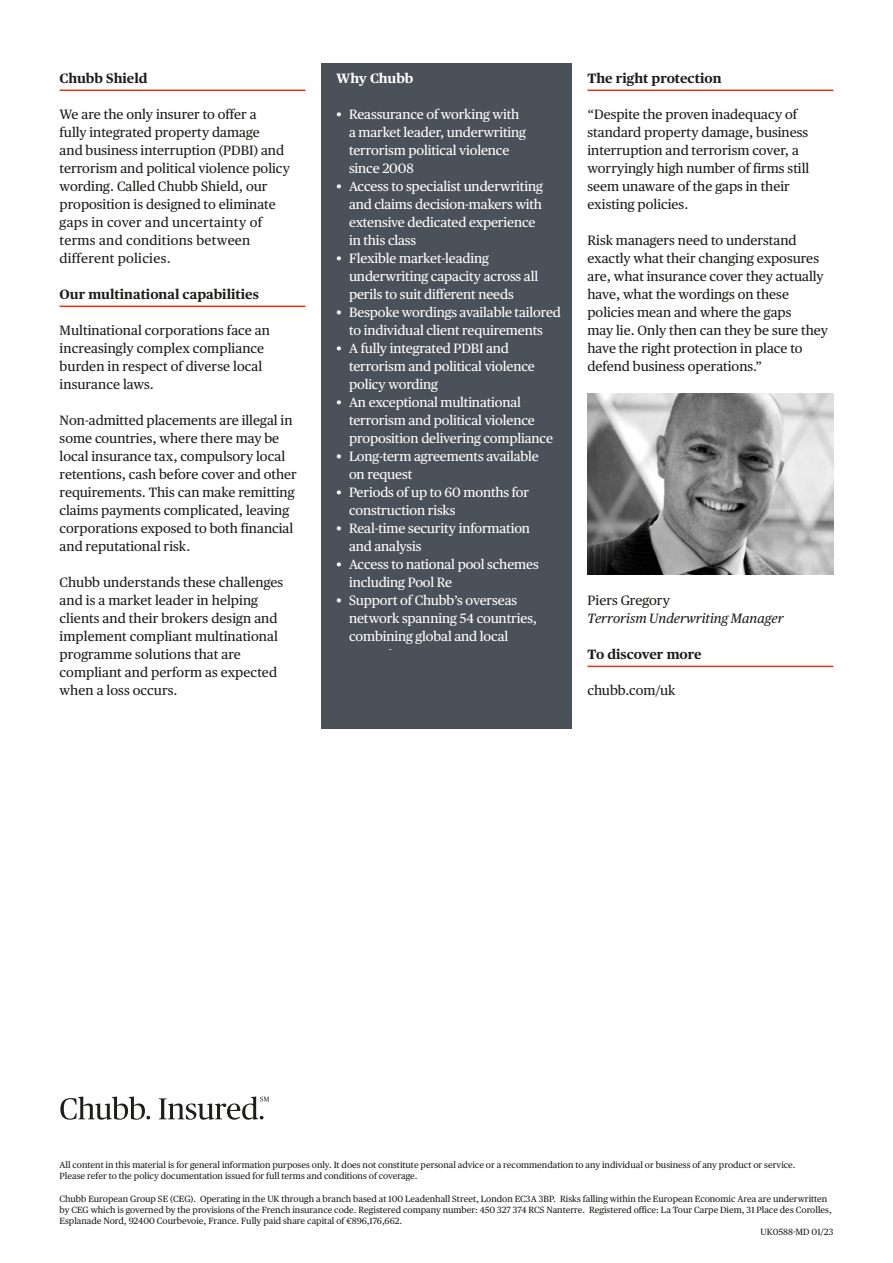
<style>
.page{position:relative;width:893px;height:1263px;background:#fff}
.page>*{position:absolute;margin:0;border:0;box-sizing:border-box;transform-origin:0 0}
.t1{font:13.5px/18px "Chubb Publico Text";color:#1d1d1b}
.t2{font:13.5px/18px "Chubb Publico Text";letter-spacing:-.01em;color:#fff}
.t3{font:700 13.5px "Chubb Publico Text";color:#1d1d1b}
.t4{font:italic 13.5px/18px "Chubb Publico Text";color:#1d1d1b}
.t5{font:700 13.5px "Chubb Publico Text";color:#fff}
.t6{font:9px/11.2px "Chubb Publico Text";color:#1d1d1b}
.s1{font-style:normal}
</style>
<div class="page">
<div style="left:321px;top:578px;width:251px;height:97px;background:#4b5159"></div>
<hr style="left:587px;top:666px;width:246px;height:1px;background:#e63312">
<hr style="left:587px;top:90px;width:246px;height:1px;background:#e63312">
<hr style="left:60px;top:306px;width:246px;height:1px;background:#e63312">
<hr style="left:60px;top:90px;width:246px;height:1px;background:#e63312">
<div style="left:321px;top:63px;width:251px;height:36px;background:#4b5159"></div>
<div style="left:321px;top:92px;width:251px;height:97px;background:#4b5159"></div>
<div style="left:321px;top:164px;width:251px;height:97px;background:#4b5159"></div>
<div style="left:321px;top:236px;width:251px;height:79px;background:#4b5159"></div>
<div style="left:321px;top:290px;width:251px;height:61px;background:#4b5159"></div>
<div style="left:321px;top:326px;width:251px;height:79px;background:#4b5159"></div>
<div style="left:321px;top:380px;width:251px;height:79px;background:#4b5159"></div>
<div style="left:321px;top:434px;width:251px;height:61px;background:#4b5159"></div>
<div style="left:321px;top:470px;width:251px;height:61px;background:#4b5159"></div>
<div style="left:321px;top:506px;width:251px;height:61px;background:#4b5159"></div>
<div style="left:321px;top:542px;width:251px;height:61px;background:#4b5159"></div>
<div style="left:321px;top:650px;width:251px;height:79px;background:#4b5159"></div>
<img style="left:587px;top:393px;width:246px;height:181px">
<svg style="left:60px;top:1096px;width:90px;height:24px"></svg>
<svg style="left:159px;top:1096px;width:110px;height:24px"></svg>
<h2 class="t3" style="left:60px;top:68px;width:90px">Chubb Shield</h2>
<p class="t1" style="left:60px;top:104px;width:232px">We are the only insurer to offer a<br>fully integrated property damage<br>and business interruption (PDBI) and terrorism and political violence policy wording. Called Chubb Shield, our proposition is designed to eliminate gaps in cover and uncertainty of terms and conditions between different policies.</p>
<h2 class="t3" style="left:60px;top:284px;width:201px">Our multinational capabilities</h2>
<p class="t1" style="left:60px;top:320px;width:212px">Multinational corporations face an increasingly complex compliance burden in respect of diverse local insurance laws.</p>
<p class="t1" style="left:60px;top:410px;width:239px">Non-admitted placements are illegal in some countries, where there may be local insurance tax, compulsory local retentions, cash before cover and other requirements. This can make remitting claims payments complicated, leaving corporations exposed to both financial and reputational risk.</p>
<p class="t1" style="left:60px;top:572px;width:225px">Chubb understands these challenges and is a market leader in helping clients and their brokers design and implement compliant multinational programme solutions that are compliant and perform as expected when a loss occurs.</p>
<p class="t5" style="left:336px;top:68px;width:79px">Why Chubb</p>
<p class="t2" style="left:349px;top:104px;width:179px;text-indent:-13px">• Reassurance of working with a market leader, underwriting terrorism political violence since 2008</p>
<p class="t2" style="left:349px;top:176px;width:195px;text-indent:-13px">• Access to specialist underwriting and claims decision-makers with extensive dedicated experience in this class</p>
<p class="t2" style="left:349px;top:248px;width:191px;text-indent:-13px">• Flexible market-leading underwriting capacity across all perils to suit different needs</p>
<p class="t2" style="left:336px;top:302px;width:226px;text-align:center">• Bespoke wordings available tailored to individual client requirements</p>
<p class="t2" style="left:349px;top:338px;width:187px;text-indent:-13px">• A fully integrated PDBI and terrorism and political violence policy wording</p>
<p class="t2" style="left:349px;top:392px;width:205px;text-indent:-13px">• An exceptional multinational terrorism and political violence proposition delivering compliance</p>
<p class="t2" style="left:349px;top:446px;width:191px;text-indent:-13px">• Long-term agreements available on request</p>
<p class="t2" style="left:349px;top:482px;width:182px;text-indent:-13px">• Periods of up to 60 months for construction risks</p>
<p class="t2" style="left:349px;top:518px;width:183px;text-indent:-13px">• Real-time security information and analysis</p>
<p class="t2" style="left:349px;top:554px;width:191px;text-indent:-13px">• Access to national pool schemes including Pool Re</p>
<p class="t2" style="left:349px;top:590px;width:190px;text-indent:-13px">• Support of Chubb’s overseas network spanning 54 countries, combining global and local</p>
<h2 class="t3" style="left:587px;top:68px;width:136px">The right protection</h2>
<p class="t1" style="left:587px;top:104px;width:223px">“Despite the proven inadequacy of standard property damage, business interruption and terrorism cover, a worryingly high number of firms still seem unaware of the gaps in their existing policies.</p>
<p class="t1" style="left:587px;top:230px;width:242px">Risk managers need to understand exactly what their changing exposures are, what insurance cover they actually have, what the wordings on these policies mean and where the gaps<br>may lie. Only then can they be sure they have the right protection in place to defend business operations.”</p>
<p class="t4" style="left:587px;top:590px;width:198px"><span class="s1">Piers Gregory<br></span>Terrorism Underwriting Manager</p>
<h2 class="t3" style="left:587px;top:644px;width:116px">To discover more</h2>
<p class="t1" style="left:587px;top:680px;width:90px">chubb.com/uk</p>
<p class="t6" style="left:60px;top:1158px;width:737px">All content in this material is for general information purposes only. It does not constitute personal advice or a recommendation to any individual or business of any product or service.<br>Please refer to the policy documentation issued for full terms and conditions of coverage.</p>
<p class="t6" style="left:60px;top:1192px;width:774px">Chubb European Group SE (CEG). Operating in the UK through a branch based at 100 Leadenhall Street, London EC3A 3BP. Risks falling within the European Economic Area are underwritten by CEG which is governed by the provisions of the French insurance code. Registered company number: 450 327 374 RCS Nanterre. Registered office: La Tour Carpe Diem, 31 Place des Corolles,<br>Esplanade Nord, 92400 Courbevoie, France. Fully paid share capital of €896,176,662.</p>
<p class="t6" style="left:760px;top:1225px;width:74px">UK0588-MD 01/23</p>
</div>
